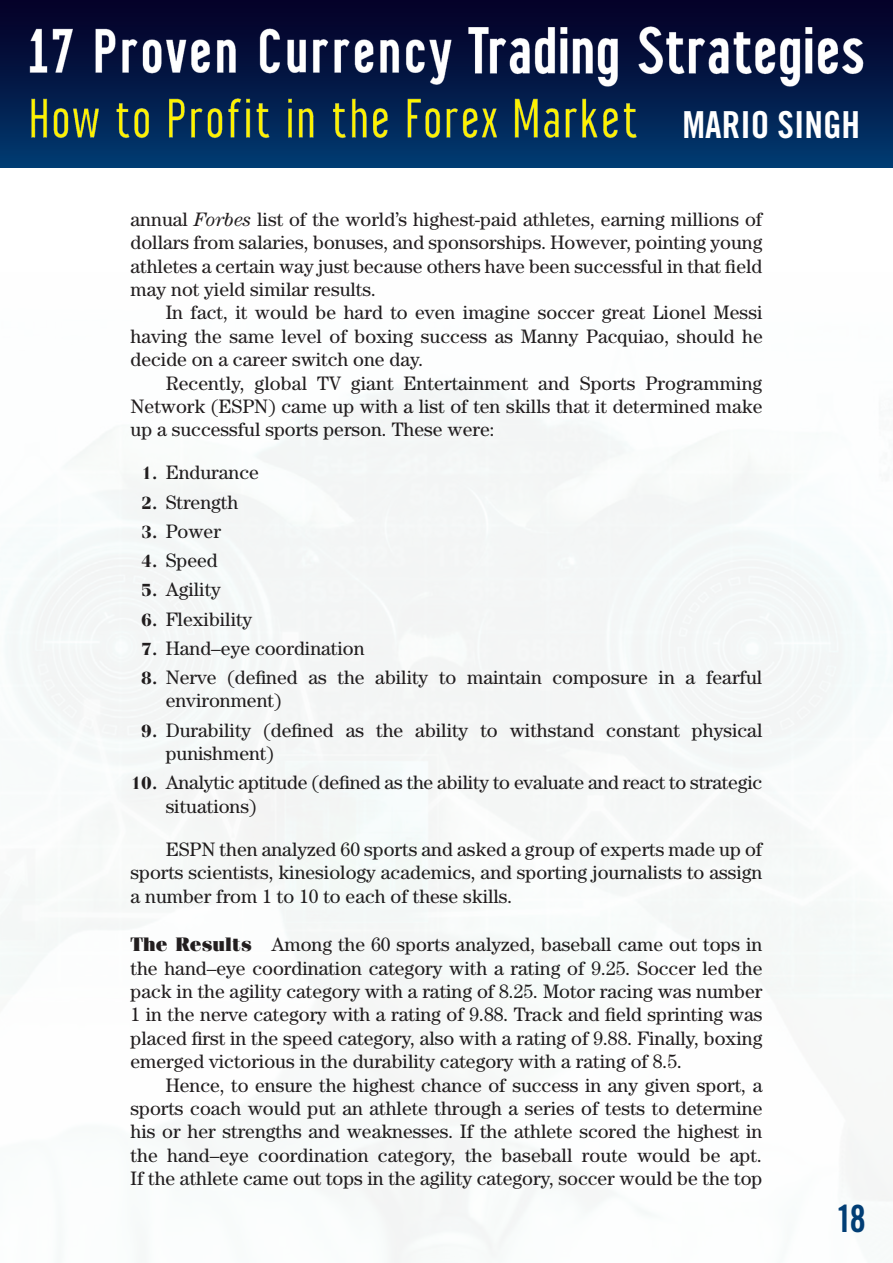
<style>
.page{position:relative;width:893px;height:1263px;background:#fff}
.page>*{position:absolute;margin:0;border:0;box-sizing:border-box;transform-origin:0 0}
.t1{font:37.5px "Trade Gothic LT Std Bd Cn 20";color:#013e75}
.t2{font:37.2px "Trade Gothic LT Std Bd Cn 20";color:#fff}
.t3{font:19.5px/23.4px "Century Std";color:#231f20;text-align:justify}
.s1{font-style:italic}
.s2{font-family:"Fenice Std";font-weight:700;font-size:17.55px}
.s3{font-family:"Fenice Std";font-weight:900}
</style>
<div class="page">
<div style="left:0;top:0;width:893px;height:168px;background:linear-gradient(to bottom,#050022,#00396f)"></div>
<img style="left:0;top:21px;width:462px;height:70px">
<img style="left:462px;top:21px;width:410px;height:78px">
<img style="left:22px;top:78px;width:624px;height:69px">
<h2 class="t2" style="left:682px;top:102px;width:179px">MARIO SINGH</h2>
<p class="t3" style="left:131px;top:207px;width:633px">annual <span class="s1">Forbes</span> list of the world ’s highest-paid athletes, earning millions of dollars from salaries, bonuses, and sponsorships. However, pointing young athletes a certain way just because others have been successful in that field may not yield similar results.</p>
<p class="t3" style="left:131px;top:301px;width:634px;text-indent:35px">In fact, it would be hard to even imagine soccer great Lionel Messi having the same level of boxing success as Manny Pacquiao, should he decide on a career switch one day.</p>
<p class="t3" style="left:131px;top:371px;width:633px;text-indent:35px">Recently, global TV giant Entertainment and Sports Programming Network (ESPN) came up with a list of ten skills that it determined make up a successful sports person. These were:</p>
<p class="t3" style="left:141px;top:461px;width:119px"><span class="s2">1.</span> Endurance</p>
<p class="t3" style="left:141px;top:490px;width:98px"><span class="s2">2.</span> Strength</p>
<p class="t3" style="left:141px;top:519px;width:81px"><span class="s2">3.</span> Power</p>
<p class="t3" style="left:141px;top:548px;width:78px"><span class="s2">4.</span> Speed</p>
<p class="t3" style="left:141px;top:578px;width:81px"><span class="s2">5.</span> Agility</p>
<p class="t3" style="left:141px;top:607px;width:113px"><span class="s2">6.</span> Flexibility</p>
<p class="t3" style="left:141px;top:636px;width:225px"><span class="s2">7.</span> Hand–eye coordination</p>
<p class="t3" style="left:166px;top:665px;width:598px;text-indent:-24px"><span class="s2">8.</span> Nerve (defined as the ability to maintain composure in a fearful environment)</p>
<p class="t3" style="left:166px;top:718px;width:598px;text-indent:-24px"><span class="s2">9.</span> Durability (defined as the ability to withstand constant physical punishment)</p>
<p class="t3" style="left:166px;top:771px;width:598px;text-indent:-35px"><span class="s2">10.</span> Analytic aptitude (defined as the ability to evaluate and react to strategic situations)</p>
<p class="t3" style="left:131px;top:837px;width:633px;text-indent:35px">ESPN then analyzed 60 sports and asked a group of experts made up of sports scientists, kinesiology academics, and sporting journalists to assign a number from 1 to 10 to each of these skills.</p>
<p class="t3" style="left:131px;top:932px;width:633px"><span class="s3">The Results</span> Among the 60 sports analyzed, baseball came out tops in the hand–eye coordination category with a rating of 9.25. Soccer led the pack in the agility category with a rating of 8.25. Motor racing was number 1 in the nerve category with a rating of 9.88. Track and field sprinting was placed first in the speed category, also with a rating of 9.88. Finally, boxing emerged victorious in the durability category with a rating of 8.5.</p>
<p class="t3" style="left:131px;top:1073px;width:633px;text-indent:35px">Hence, to ensure the highest chance of success in any given sport, a sports coach would put an athlete through a series of tests to determine his or her strengths and weaknesses. If the athlete scored the highest in the hand–eye coordination category, the baseball route would be apt.<br>If the athlete came out tops in the agility category, soccer would be the top</p>
<h1 class="t1" style="left:836px;top:1195px;width:32px">18</h1>
</div>
